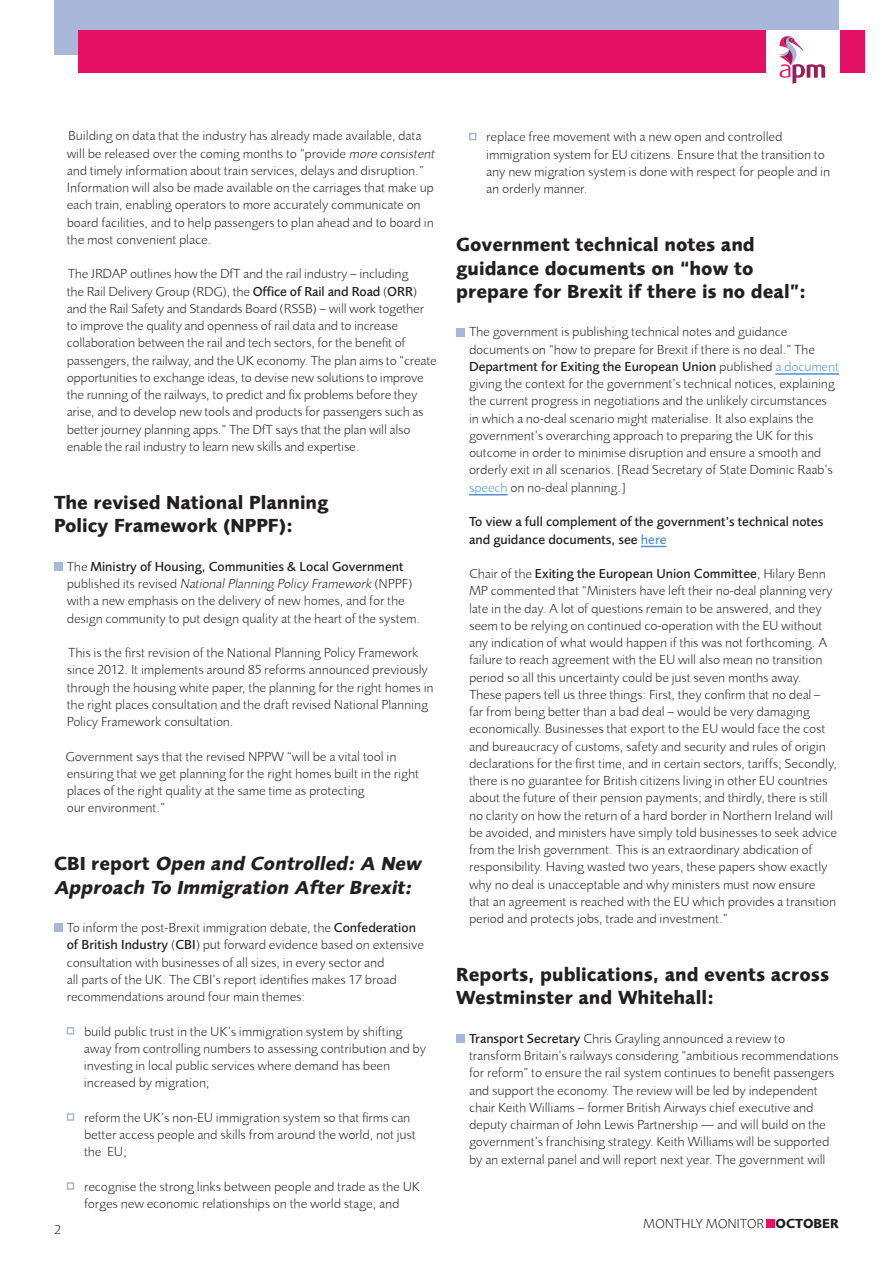
<style>
.page{position:relative;width:893px;height:1263px;background:#fff}
.page>*{position:absolute;margin:0;border:0;box-sizing:border-box;transform-origin:0 0}
.t1{font:700 19.5px/23.4px "Foundry Sans";color:#231f20}
.t2{font:italic 700 19.5px/23.4px "Foundry Sans";color:#231f20}
.t3{font:300 13.5px/17.2px "Foundry Sans";color:#231f20}
.t4{font:500 13.5px/17.2px "Foundry Sans";color:#231f20}
.s1{font-style:italic}
.s2{font-weight:500}
.s3{font-style:normal}
.s4{color:#5090cc}
.s5{font-weight:700}
</style>
<div class="page">
<div style="left:54px;top:0;width:785px;height:54px;background:#a9b8da"></div>
<div style="left:78px;top:30px;width:787px;height:42px;background:#e50f63"></div>
<div style="left:766px;top:30px;width:74px;height:61px;background:#fff"></div>
<svg style="left:779px;top:36px;width:46px;height:48px"></svg>
<div style="left:54px;top:562px;width:9px;height:9px;background:#a9b8da"></div>
<div style="left:54px;top:924px;width:9px;height:8px;background:#a9b8da"></div>
<svg style="left:67px;top:1027px;width:7px;height:7px"></svg>
<svg style="left:67px;top:1113px;width:7px;height:8px"></svg>
<svg style="left:67px;top:1182px;width:7px;height:8px"></svg>
<hr style="left:775px;top:373px;width:64px;height:2px;background:#5090cc">
<hr style="left:469px;top:494px;width:39px;height:1px;background:#5090cc">
<svg style="left:641px;top:546px;width:25px;height:1px"></svg>
<svg style="left:469px;top:133px;width:7px;height:7px"></svg>
<div style="left:456px;top:328px;width:9px;height:8px;background:#a9b8da"></div>
<div style="left:456px;top:1034px;width:9px;height:9px;background:#a9b8da"></div>
<div style="left:766px;top:1219px;width:9px;height:9px;background:#e50f63"></div>
<p class="t3" style="left:67px;top:127px;width:372px">Building on data that the industry has already made available, data will be released over the coming months to “provide <span class="s1">more consistent </span>and timely information about train services, delays and disruption.” Information will also be made available on the carriages that make up each train, enabling operators to more accurately communicate on board facilities, and to help passengers to plan ahead and to board in the most convenient place.</p>
<p class="t3" style="left:67px;top:265px;width:371px">The JRDAP outlines how the DfT and the rail industry – including<br>the Rail Delivery Group (RDG), the <span class="s2">Office of Rail and Road</span> (<span class="s2">ORR</span>) and the Rail Safety and Standards Board (RSSB) – will work together to improve the quality and openness of rail data and to increase collaboration between the rail and tech sectors, for the benefit of passengers, the railway, and the UK economy. The plan aims to “create opportunities to exchange ideas, to devise new solutions to improve the running of the railways, to predict and fix problems before they arise, and to develop new tools and products for passengers such as better journey planning apps.” The DfT says that the plan will also enable the rail industry to learn new skills and expertise.</p>
<h1 class="t1" style="left:54px;top:490px;width:276px">The revised National Planning<br>Policy Framework (NPPF):</h1>
<p class="t3" style="left:67px;top:558px;width:355px">The <span class="s2">Ministry of Housing, Communities &amp; Local Government<br></span>p u b l i s h e d i t s rev i s e d <span class="s1">NationalPlanning Policy Framework</span> ( N P P F ) with a new emphasis on the delivery of new homes, and for the design community to put design quality at the heart of the system.</p>
<p class="t3" style="left:67px;top:644px;width:368px">This is the first revision of the National Planning Policy Framework since 2012. It implements around 85 reforms announced previously through the housing white paper, the planning for the right homes in the right places consultation and the draft revised National Planning Policy Framework consultation.</p>
<p class="t3" style="left:65px;top:747px;width:355px">Government says that the revised NPPW “will be a vital tool in ensuring that we get planning for the right homes built in the right places of the right quality at the same time as protecting<br>our environment.”</p>
<h1 class="t2" style="left:54px;top:852px;width:373px"><span class="s3">C B I r e p o rt</span> Open and Controlled: A New<br>Approach To Immigration After Brexit:</h1>
<p class="t3" style="left:67px;top:919px;width:359px">To inform the post-Brexit immigration debate, the <span class="s2">Confederation of British Industry</span> (<span class="s2">CBI</span>) put forward evidence based on extensive consultation with businesses of all sizes, in every sector and<br>all parts of the UK. The CBI’s report identifies makes 17 broad recommendations around four main themes:</p>
<p class="t3" style="left:84px;top:1022px;width:343px">build public trust in the UK’s immigration system by shifting away from controlling numbers to assessing contribution and by investing in local public services where demand has been increased by migration;</p>
<p class="t3" style="left:84px;top:1109px;width:333px">reform the UK’s non-EU immigration system so that firms can better access people and skills from around the world, not just the EU;</p>
<p class="t3" style="left:84px;top:1178px;width:338px">recognise the strong links between people and trade as the UK forges new economic relationships on the world stage; and</p>
<p class="t3" style="left:54px;top:1221px;width:8px">2</p>
<p class="t3" style="left:486px;top:128px;width:345px">replace free movement with a new open and controlled immigration system for EU citizens. Ensure that the transition to any new migration system is done with respect for people and in an orderly manner.</p>
<h1 class="t1" style="left:456px;top:233px;width:352px">Government technical notes and guidance documents on “how to prepare for Brexit if there is no deal”:</h1>
<p class="t3" style="left:469px;top:323px;width:371px">The government is publishing technical notes and guidance documents on “how to prepare for Brexit if there is no deal.” The <span class="s2">Department for Exiting the European Union</span> published <span class="s4">a document </span>giving the context for the government’s technical notices, explaining the current progress in negotiations and the unlikely circumstances in which a no-deal scenario might materialise. It also explains the government’s overarching approach to preparing the UK for this outcome in order to minimise disruption and ensure a smooth and orderly exit in all scenarios. [Read Secretary of State Dominic Raab’s <span class="s4">speech</span> on no-deal planning.]</p>
<p class="t4" style="left:469px;top:513px;width:356px">To view a full complement of the government’s technical notes and guidance documents, see <span class="s4">here</span></p>
<p class="t3" style="left:469px;top:565px;width:369px">Chair of the <span class="s2">Exiting the European Union Committee</span>, Hilary Benn MP commented that “Ministers have left their no-deal planning very late in the day. A lot of questions remain to be answered, and they seem to be relying on continued co-operation with the EU without any indication of what would happen if this was not forthcoming. A failure to reach agreement with the EU will also mean no transition period so all this uncertainty could be just seven months away.<br>These papers tell us three things: First, they confirm that no deal – far from being better than a bad deal – would be very damaging economically. Businesses that export to the EU would face the cost and bureaucracy of customs, safety and security and rules of origin declarations for the first time, and in certain sectors, tariffs; Secondly, there is no guarantee for British citizens living in other EU countries about the future of their pension payments; and thirdly, there is still no clarity on how the return of a hard border in Northern Ireland will be avoided, and ministers have simply told businesses to seek advice from the Irish government. This is an extraordinary abdication of responsibility. Having wasted two years, these papers show exactly why no deal is unacceptable and why ministers must now ensure that an agreement is reached with the EU which provides a transition period and protects jobs, trade and investment.”</p>
<h1 class="t1" style="left:456px;top:962px;width:374px">Reports, publications, and events across<br>Westminster and Whitehall:</h1>
<p class="t3" style="left:469px;top:1030px;width:371px"><span class="s2">Transport Secretary</span> Chris Grayling announced a review to transform Britain’s railways considering “ambitious recommendations for reform” to ensure the rail system continues to benefit passengers and support the economy. The review will be led by independent chair Keith Williams – former British Airways chief executive and deputy chairman of John Lewis Partnership — and will build on the government’s franchising strategy. Keith Williams will be supported by an external panel and will report next year. The government will</p>
<p class="t3" style="left:643px;top:1215px;width:197px">MONTHLY MONITOR <span class="s5">OCTOBER</span></p>
</div>
